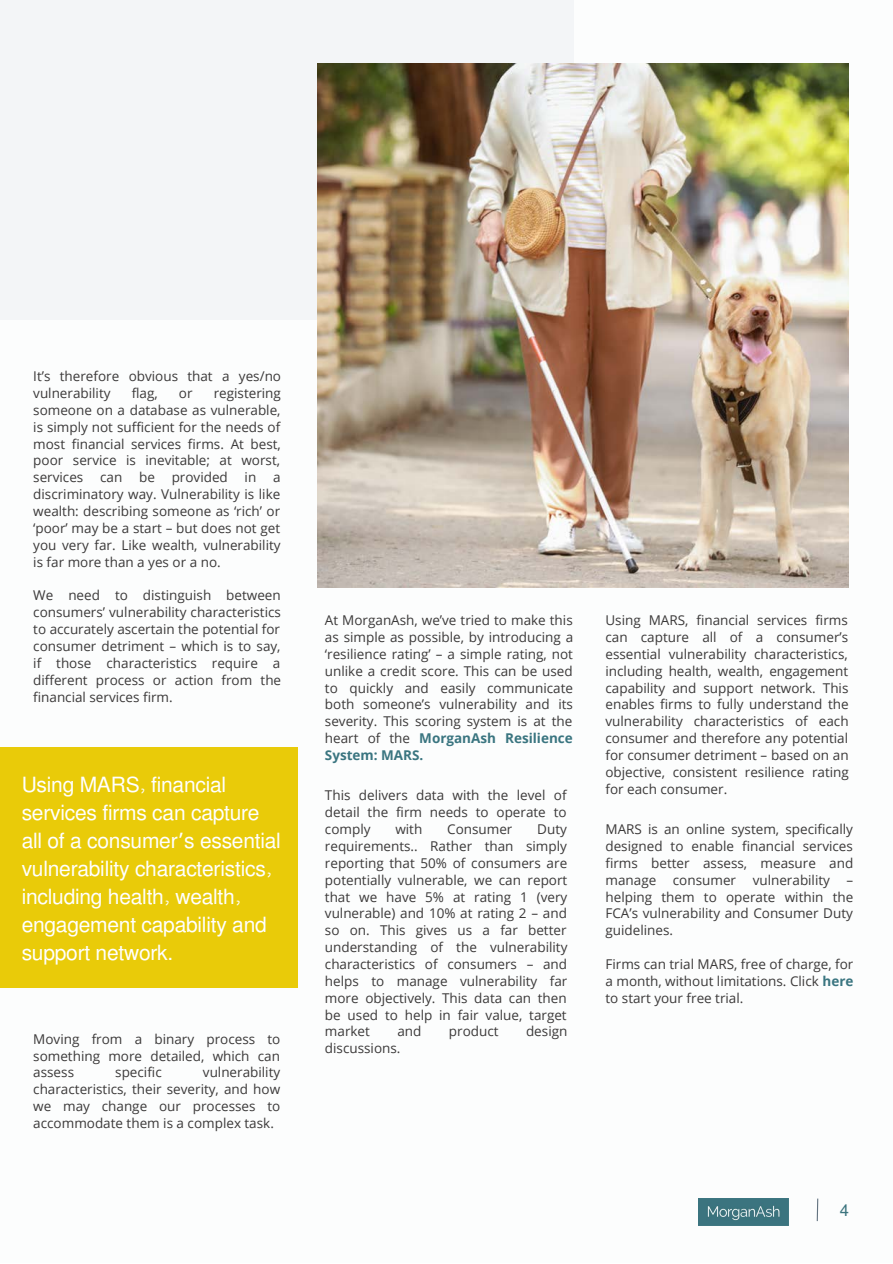
<style>
.page{position:relative;width:893px;height:1264px;background:#fff}
.page>*{position:absolute;margin:0;border:0;box-sizing:border-box;transform-origin:0 0}
.t1{font:21px/28px "Mukti";letter-spacing:-.01em;color:#fff}
.t2{font:16.5px "Mukti";color:#3b747e}
.t3{font:13.5px/16.8px "Open Sans";color:#3b3939;text-align:justify}
.s1{font-family:"Noto Sans Gurmukhi"}
.s2{font-weight:700;color:#3a7580}
</style>
<div class="page">
<div style="left:0;top:0;width:573px;height:320px;background:#f3f5f7"></div>
<img style="left:318px;top:64px;width:530px;height:523px">
<div style="left:0;top:747px;width:298px;height:240px;background:#e9cb09"></div>
<svg style="left:816px;top:1198px;width:2px;height:24px"></svg>
<img style="left:698px;top:1198px;width:90px;height:27px">
<p class="t3" style="left:33px;top:367px;width:249px">It’s therefore obvious that a yes/no vulnerability</p>
<p class="t3" style="left:132px;top:384px;width:28px">flag,</p>
<p class="t3" style="left:179px;top:384px;width:15px">or</p>
<p class="t3" style="left:33px;top:384px;width:249px;text-indent:180px">registering someone on a database as vulnerable, is simply not sufficient for the needs of most financial services firms. At best, poor service is inevitable; at worst, services can be provided in a discriminatory way. Vulnerability is like wealth: describing someone as ‘rich’ or ‘poor’ may be a start – but does not get you very far. Like wealth, vulnerability is far more than a yes or a no.</p>
<p class="t3" style="left:33px;top:587px;width:249px">We need to distinguish between consumers’ vulnerability characteristics to accurately ascertain the potential for consumer detriment – which is to say, if those characteristics require a different process or action from the financial services firm.</p>
<h1 class="t1" style="left:22px;top:769px;width:261px">Using MARS, financial services firms can capture all of a consumer<span class="s1">’</span>s essential vulnerability characteristics, including health, wealth, engagement capability and support network.</h1>
<p class="t3" style="left:33px;top:1030px;width:249px">Moving from a binary process to something more detailed, which can assess</p>
<p class="t3" style="left:115px;top:1063px;width:48px">specific</p>
<p class="t3" style="left:33px;top:1063px;width:248px;text-indent:170px">vulnerability characteristics, their severity, and how we may change our processes to accommodate them is a complex task.</p>
<p class="t3" style="left:325px;top:611px;width:250px">At MorganAsh, we’ve tried to make this as simple as possible, by introducing a ‘resilience rating’ – a simple rating, not unlike a credit score. This can be used to quickly and easily communicate both someone’s vulnerability and its severity. This scoring system is at the heart of the <span class="s2">MorganAsh Resilience System: MARS.</span></p>
<p class="t3" style="left:325px;top:786px;width:243px">This delivers data with the level of detail the firm needs to operate to comply</p>
<p class="t3" style="left:395px;top:820px;width:28px">with</p>
<p class="t3" style="left:447px;top:820px;width:67px">Consumer</p>
<p class="t3" style="left:325px;top:820px;width:244px;text-indent:212px">Duty requirements.. Rather than simply reporting that 50% of consumers are potentially vulnerable, we can report that we have 5% at rating 1 (very vulnerable) and 10% at rating 2 – and so on. This gives us a far better understanding of the vulnerability characteristics of consumers – and helps to manage vulnerability far more objectively. This data can then be used to help in fair value, target market</p>
<p class="t3" style="left:397px;top:1022px;width:26px">and</p>
<p class="t3" style="left:449px;top:1022px;width:51px">product</p>
<p class="t3" style="left:526px;top:1022px;width:43px">design</p>
<p class="t3" style="left:325px;top:1039px;width:77px">discussions.</p>
<p class="t3" style="left:605px;top:611px;width:245px">Using MARS, financial services firms can capture all of a consumer’s essential vulnerability characteristics, including health, wealth, engagement capability and support network. This enables firms to fully understand the vulnerability characteristics of each consumer and therefore any potential for consumer detriment – based on an objective, consistent resilience rating for each consumer.</p>
<p class="t3" style="left:605px;top:820px;width:249px">MARS is an online system, specifically designed to enable financial services firms better assess, measure and manage consumer vulnerability – helping them to operate within the FCA’s vulnerability and Consumer Duty guidelines.</p>
<p class="t3" style="left:605px;top:955px;width:249px">Firms can trial MARS, free of charge, for a month, without limitations. Click <span class="s2">here </span>to start your free trial.</p>
<p class="t2" style="left:839px;top:1198px;width:11px">4</p>
</div>
